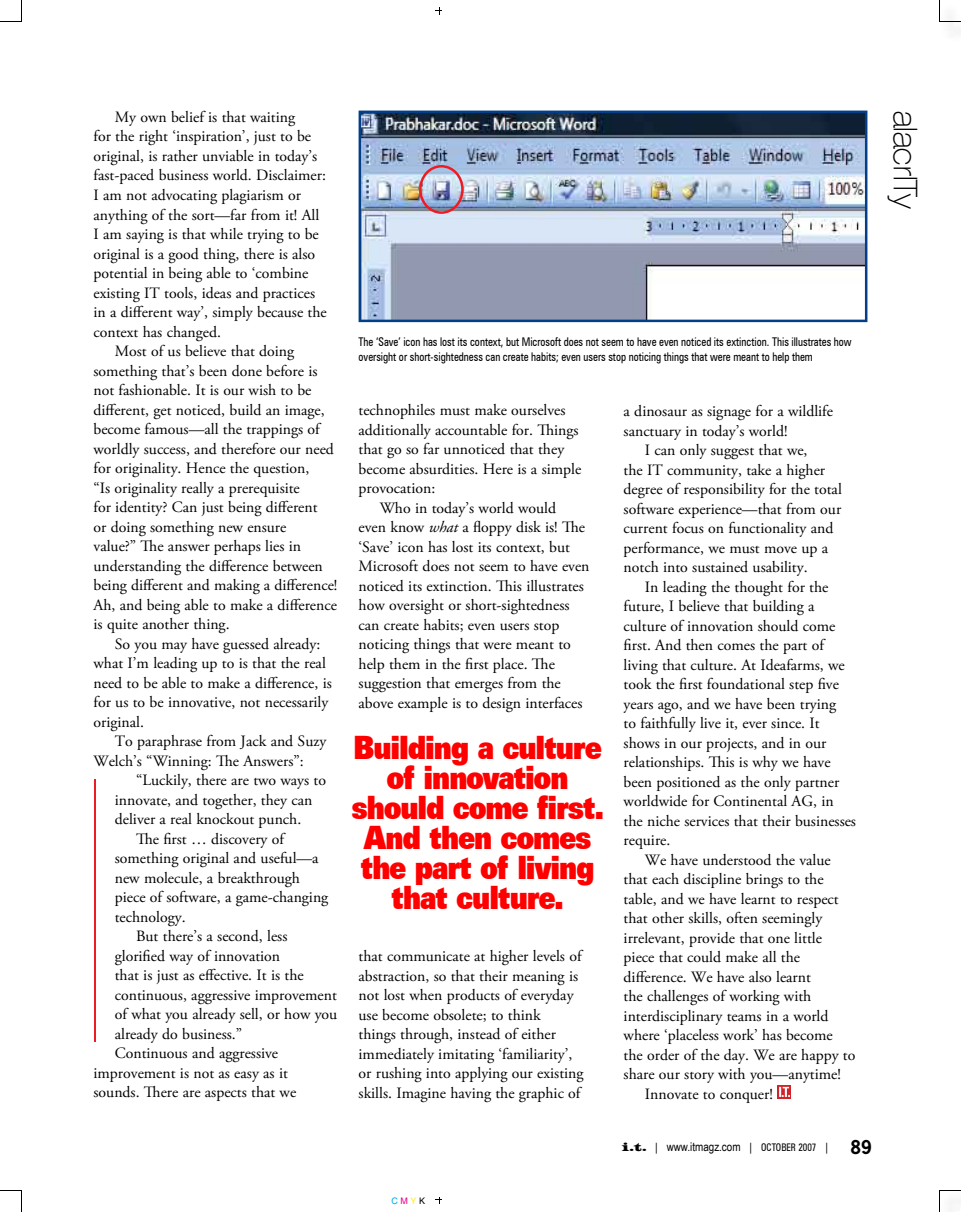
<style>
.page{position:relative;width:961px;height:1212px;background:#fff}
.page>*{position:absolute;margin:0;border:0;box-sizing:border-box;transform-origin:0 0}
.t1{font:100 expanded 33px "Helvetica Neue LT Pro";color:#000;scale:.85 1}
.t2{font:900 32.25px/30px "Zurich BT";letter-spacing:-.06em;color:#f00;text-align:center;scale:.86 1}
.t3{font:15.75px/19.5px "Adobe Garamond Pro";color:#000}
.t4{font:condensed 12px/14.4px "Zurich BT";color:#000;scale:.9 1}
.t5{font:12px "Arial Narrow";color:#000}
.t6{font:9px "Helvetica";color:#00adef}
.s1{font-style:italic}
.s2{font-family:"Latin Wide"}
.s3{font-family:"Times New Roman";font-weight:700;font-style:italic}
.s4{font-family:"Zurich BT";font-stretch:condensed;font-size:10.5px}
.s5{font-family:"News Gothic";font-weight:700;font-size:18px}
.s6{color:#ec008c}
.s7{color:#fff200}
.s8{color:#000}
</style>
<div class="page">
<svg style="left:435px;top:1198px;width:7px;height:6px"></svg>
<svg style="left:0;top:0;width:22px;height:22px"></svg>
<svg style="left:0;top:1190px;width:22px;height:22px"></svg>
<svg style="left:939px;top:1190px;width:22px;height:22px"></svg>
<svg style="left:939px;top:0;width:22px;height:22px"></svg>
<svg style="left:435px;top:7px;width:7px;height:8px"></svg>
<hr style="left:95px;top:779px;width:1px;height:263px;background:#ed1c24">
<svg style="left:777px;top:1085px;width:14px;height:14px"></svg>
<svg style="left:779px;top:1087px;width:11px;height:10px"></svg>
<img style="left:359px;top:111px;width:508px;height:211px">
<img style="left:419px;top:165px;width:45px;height:49px">
<p class="t3" style="left:115px;top:108px;width:182px">My own belief is that waiting</p>
<p class="t3" style="left:94px;top:127px;width:219px">for the right ‘inspiration’, just to be</p>
<p class="t3" style="left:94px;top:147px;width:225px">original, is rather unviable in today’s</p>
<p class="t3" style="left:94px;top:166px;width:234px">fast-paced business world. Disclaimer:</p>
<p class="t3" style="left:94px;top:186px;width:209px">I am not advocating plagiarism or</p>
<p class="t3" style="left:94px;top:205px;width:227px">anything of the sort—far from it! All</p>
<p class="t3" style="left:94px;top:225px;width:227px">I am saying is that while trying to be</p>
<p class="t3" style="left:94px;top:244px;width:223px">original is a good thing, there is also</p>
<p class="t3" style="left:94px;top:264px;width:216px">potential in being able to ‘combine</p>
<p class="t3" style="left:94px;top:283px;width:223px">existing IT tools, ideas and practices</p>
<p class="t3" style="left:94px;top:303px;width:235px">in a different way’, simply because the</p>
<p class="t3" style="left:94px;top:322px;width:129px">context has changed.</p>
<p class="t3" style="left:115px;top:342px;width:181px">Most of us believe that doing</p>
<p class="t3" style="left:94px;top:361px;width:225px">something that’s been done before is</p>
<p class="t3" style="left:94px;top:381px;width:219px">not fashionable. It is our wish to be</p>
<p class="t3" style="left:94px;top:400px;width:233px">different, get noticed, build an image,</p>
<p class="t3" style="left:94px;top:420px;width:228px">become famous—all the trappings of</p>
<p class="t3" style="left:94px;top:439px;width:242px">worldly success, and therefore our need</p>
<p class="t3" style="left:94px;top:459px;width:217px">for originality. Hence the question,</p>
<p class="t3" style="left:94px;top:478px;width:208px">“Is originality really a prerequisite</p>
<p class="t3" style="left:94px;top:498px;width:226px">for identity? Can just being different</p>
<p class="t3" style="left:94px;top:517px;width:194px">or doing something new ensure</p>
<p class="t3" style="left:94px;top:537px;width:44px">value?”</p>
<p class="t3" style="left:94px;top:537px;width:245px;text-indent:64px">e answer perhaps lies in understanding the difference between being different and making a difference!<br>Ah, and being able to make a difference is quite another thing.</p>
<p class="t3" style="left:94px;top:634px;width:240px;text-indent:21px">So you may have guessed already: what I’m leading up to is that the real need to be able to make a difference, is for us to be innovative, not necessarily original.</p>
<p class="t3" style="left:94px;top:732px;width:234px;text-indent:21px">To paraphrase from Jack and Suzy<br>Welch’s “Winning:</p>
<p class="t3" style="left:233px;top:751px;width:72px">e Answers”:</p>
<p class="t3" style="left:136px;top:771px;width:192px">“Luckily, there are two ways to</p>
<p class="t3" style="left:115px;top:790px;width:199px">innovate, and together, they can</p>
<p class="t3" style="left:115px;top:810px;width:188px">deliver a real knockout punch.</p>
<p class="t3" style="left:153px;top:829px;width:133px">e first … discovery of</p>
<p class="t3" style="left:115px;top:849px;width:205px">something original and useful—a</p>
<p class="t3" style="left:115px;top:868px;width:187px">new molecule, a breakthrough</p>
<p class="t3" style="left:115px;top:888px;width:215px">piece of software, a game-changing</p>
<p class="t3" style="left:115px;top:907px;width:72px">technology.</p>
<p class="t3" style="left:136px;top:927px;width:153px">But there’s a second, less</p>
<p class="t3" style="left:115px;top:946px;width:167px">glorified way of innovation</p>
<p class="t3" style="left:115px;top:966px;width:190px">that is just as effective. It is the</p>
<p class="t3" style="left:115px;top:985px;width:224px">continuous, aggressive improvement</p>
<p class="t3" style="left:115px;top:1005px;width:224px">of what you already sell, or how you</p>
<p class="t3" style="left:115px;top:1024px;width:129px">already do business.”</p>
<p class="t3" style="left:115px;top:1044px;width:165px">Continuous and aggressive</p>
<p class="t3" style="left:94px;top:1063px;width:196px">improvement is not as easy as it</p>
<p class="t3" style="left:94px;top:1083px;width:48px">sounds.</p>
<p class="t3" style="left:161px;top:1083px;width:137px">ere are aspects that we</p>
<p class="t4" style="left:359px;top:335px;width:549px">The ‘Save’ icon has lost its context, but Microsoft does not seem to have even noticed its extinction. This illustrates how oversight or short-sightedness can create habits; even users stop noticing things that were meant to help them</p>
<p class="t3" style="left:359px;top:401px;width:209px">technophiles must make ourselves additionally accountable for.</p>
<p class="t3" style="left:554px;top:420px;width:26px">ings</p>
<p class="t3" style="left:359px;top:440px;width:207px">that go so far unnoticed that they</p>
<p class="t3" style="left:359px;top:459px;width:224px">become absurdities. Here is a simple</p>
<p class="t3" style="left:359px;top:479px;width:78px">provocation:</p>
<p class="t3" style="left:380px;top:498px;width:178px">Who in today’s world would</p>
<p class="t3" style="left:359px;top:518px;width:201px">even know <span class="s1">what</span> a floppy disk is!</p>
<p class="t3" style="left:579px;top:518px;width:8px">e</p>
<p class="t3" style="left:359px;top:537px;width:232px">‘Save’ icon has lost its context, but<br>Microsoft does not seem to have even noticed its extinction.</p>
<p class="t3" style="left:359px;top:576px;width:227px;text-indent:154px">is illustrates how oversight or short-sightedness can create habits; even users stop noticing things that were meant to help them in the first place.</p>
<p class="t3" style="left:359px;top:654px;width:225px;text-indent:190px">e suggestion that emerges from the above example is to design interfaces</p>
<h2 class="t2" style="left:351px;top:732px;width:296px">Building a culture of innovation should come first.<br>And then comes the part of living that culture.</h2>
<p class="t3" style="left:359px;top:947px;width:226px">that communicate at higher levels of abstraction, so that their meaning is not lost when products of everyday use become obsolete; to think<br>things through, instead of either immediately imitating ‘familiarity’, or rushing into applying our existing skills. Imagine having the graphic of</p>
<p class="t3" style="left:624px;top:402px;width:211px">a dinosaur as signage for a wildlife</p>
<p class="t3" style="left:624px;top:421px;width:165px">sanctuary in today’s world!</p>
<p class="t3" style="left:645px;top:441px;width:164px">I can only suggest that we,</p>
<p class="t3" style="left:624px;top:460px;width:203px">the IT community, take a higher</p>
<p class="t3" style="left:624px;top:480px;width:220px">degree of responsibility for the total</p>
<p class="t3" style="left:624px;top:499px;width:219px">software experience—that from our</p>
<p class="t3" style="left:624px;top:519px;width:211px">current focus on functionality and</p>
<p class="t3" style="left:624px;top:538px;width:206px">performance, we must move up a</p>
<p class="t3" style="left:624px;top:558px;width:186px">notch into sustained usability.</p>
<p class="t3" style="left:645px;top:577px;width:185px">In leading the thought for the</p>
<p class="t3" style="left:624px;top:597px;width:192px">future, I believe that building a</p>
<p class="t3" style="left:624px;top:616px;width:213px">culture of innovation should come</p>
<p class="t3" style="left:624px;top:636px;width:202px">first. And then comes the part of</p>
<p class="t3" style="left:624px;top:655px;width:223px">living that culture. At Ideafarms, we</p>
<p class="t3" style="left:624px;top:675px;width:217px">took the first foundational step five</p>
<p class="t3" style="left:624px;top:694px;width:214px">years ago, and we have been trying</p>
<p class="t3" style="left:624px;top:714px;width:198px">to faithfully live it, ever since. It</p>
<p class="t3" style="left:624px;top:733px;width:204px">shows in our projects, and in our</p>
<p class="t3" style="left:624px;top:753px;width:82px">relationships.</p>
<p class="t3" style="left:725px;top:753px;width:107px">is is why we have</p>
<p class="t3" style="left:624px;top:772px;width:217px">been positioned as the only partner</p>
<p class="t3" style="left:624px;top:792px;width:212px">worldwide for Continental AG, in</p>
<p class="t3" style="left:624px;top:811px;width:234px">the niche services that their businesses</p>
<p class="t3" style="left:624px;top:831px;width:48px">require.</p>
<p class="t3" style="left:645px;top:850px;width:187px">We have understood the value</p>
<p class="t3" style="left:624px;top:870px;width:201px">that each discipline brings to the</p>
<p class="t3" style="left:624px;top:889px;width:217px">table, and we have learnt to respect</p>
<p class="t3" style="left:624px;top:909px;width:200px">that other skills, often seemingly</p>
<p class="t3" style="left:624px;top:928px;width:200px">irrelevant, provide that one little</p>
<p class="t3" style="left:624px;top:948px;width:178px">piece that could make all the</p>
<p class="t3" style="left:624px;top:967px;width:189px">difference. We have also learnt</p>
<p class="t3" style="left:624px;top:987px;width:189px">the challenges of working with</p>
<p class="t3" style="left:624px;top:1006px;width:206px">interdisciplinary teams in a world</p>
<p class="t3" style="left:624px;top:1026px;width:211px">where ‘placeless work’ has become</p>
<p class="t3" style="left:624px;top:1045px;width:233px">the order of the day. We are happy to</p>
<p class="t3" style="left:624px;top:1065px;width:219px">share our story with you—anytime!</p>
<p class="t3" style="left:645px;top:1084px;width:129px">Innovate to conquer!</p>
<p class="t5" style="left:622px;top:1138px;width:252px"><span class="s2">i.t.</span> <span class="s3">|</span> www.itmagz.com <span class="s3">|</span> <span class="s4">OCTOBER 2007</span> <span class="s3">|</span> <span class="s5">89</span></p>
<h1 class="t1" style="left:925px;top:111px;width:118px;rotate:90deg">alacrITy</h1>
<p class="t6" style="left:392px;top:1195px;width:35px">C<span class="s6">M</span><span class="s7">Y</span> <span class="s8">K</span></p>
</div>
